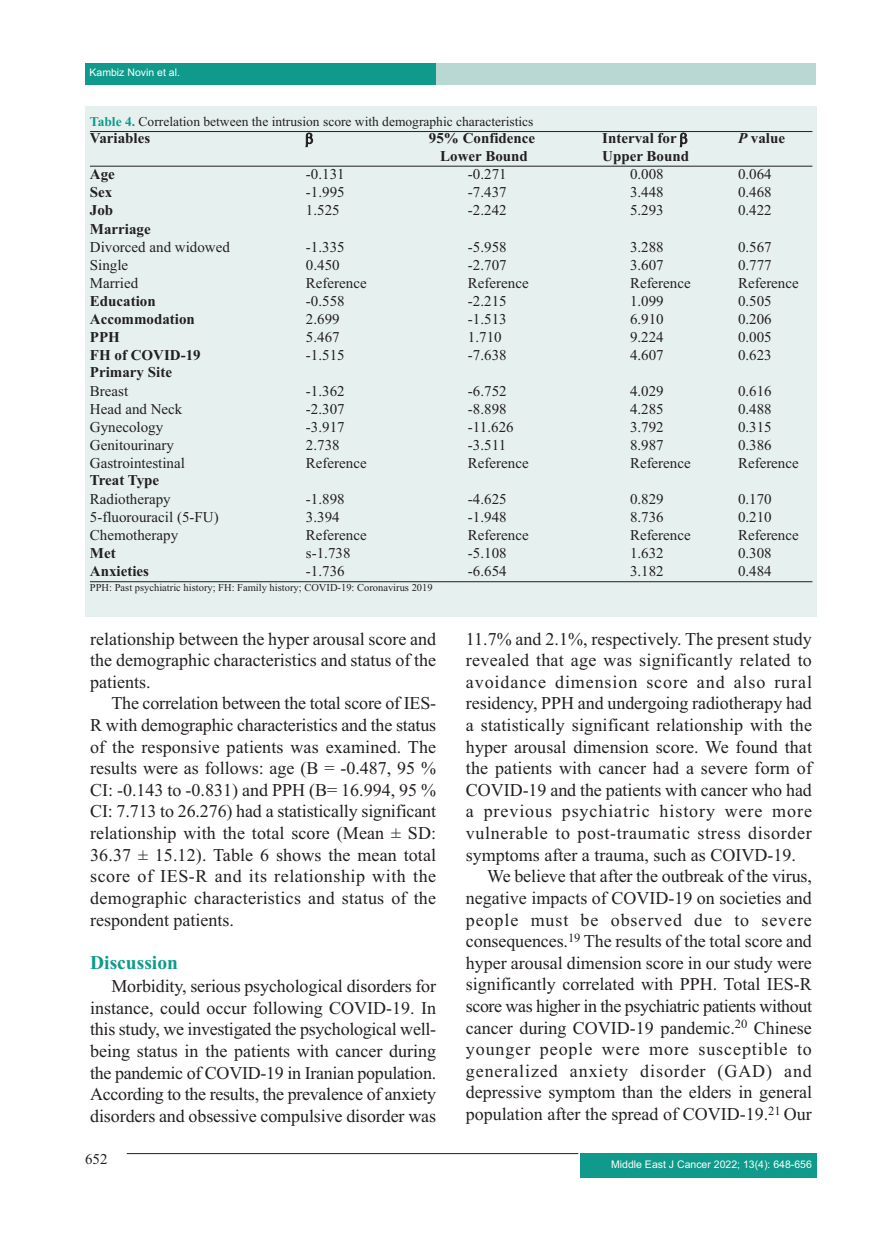
<style>
.page{position:relative;width:893px;height:1234px;background:#fff}
.page>*{position:absolute;margin:0;border:0;box-sizing:border-box;transform-origin:0 0}
.t1{font:700 19.5px "Times New Roman";color:#0f9a8c}
.t2{font:18px/21.6px "Times New Roman";color:#231f20;text-align:justify}
.t3{font:15px "Times New Roman";color:#231f20}
.t4{font:700 15px "Times New Roman";color:#231f20}
.t5{font:13.5px "Times New Roman";color:#231f20}
.t6{font:10.5px "Times New Roman";color:#231f20}
.t7{font:10.5px "Arial";color:#fff}
.s1{font-weight:700;color:#0f9a8c}
.s2{font-style:italic}
</style>
<div class="page">
<div style="left:86px;top:64px;width:730px;height:21px;background:#b9d8d4"></div>
<div style="left:85px;top:64px;width:351px;height:21px;background:#0f9a8c"></div>
<div style="left:580px;top:1153px;width:236px;height:24px;background:#0f9a8c"></div>
<hr style="left:127px;top:1152px;width:451px;height:1px;background:#231f20">
<div style="left:85px;top:106px;width:732px;height:511px;background:#e6f1ef"></div>
<hr style="left:90px;top:131px;width:722px;height:1px;background:#231f20">
<hr style="left:90px;top:166px;width:722px;height:1px;background:#231f20">
<hr style="left:90px;top:581px;width:722px;height:1px;background:#231f20">
<p class="t7" style="left:90px;top:68px;width:92px">Kambiz Novin et al.</p>
<p class="t5" style="left:90px;top:117px;width:445px"><span class="s1">Table 4.</span> Correlation between the intrusion score with demographic characteristics</p>
<p class="t4" style="left:90px;top:133px;width:62px">Variables</p>
<p class="t4" style="left:429px;top:133px;width:108px">95% Confidence</p>
<p class="t4" style="left:602px;top:133px;width:76px">Interval for</p>
<p class="t4" style="left:738px;top:133px;width:49px"><span class="s2">P</span> value</p>
<p class="t4" style="left:440px;top:151px;width:89px">Lower Bound</p>
<p class="t4" style="left:602px;top:151px;width:88px">Upper Bound</p>
<p class="t4" style="left:90px;top:169px;width:26px">Age</p>
<p class="t3" style="left:306px;top:169px;width:40px">-0.131</p>
<p class="t3" style="left:468px;top:169px;width:40px">-0.271</p>
<p class="t3" style="left:630px;top:169px;width:35px">0.008</p>
<p class="t3" style="left:738px;top:169px;width:35px">0.064</p>
<p class="t4" style="left:90px;top:187px;width:24px">Sex</p>
<p class="t3" style="left:306px;top:187px;width:40px">-1.995</p>
<p class="t3" style="left:468px;top:187px;width:40px">-7.437</p>
<p class="t3" style="left:630px;top:187px;width:35px">3.448</p>
<p class="t3" style="left:738px;top:187px;width:35px">0.468</p>
<p class="t4" style="left:90px;top:205px;width:25px">Job</p>
<p class="t3" style="left:306px;top:205px;width:35px">1.525</p>
<p class="t3" style="left:468px;top:205px;width:40px">-2.242</p>
<p class="t3" style="left:630px;top:205px;width:35px">5.293</p>
<p class="t3" style="left:738px;top:205px;width:35px">0.422</p>
<p class="t4" style="left:90px;top:223px;width:62px">Marriage</p>
<p class="t3" style="left:90px;top:241px;width:141px">Divorced and widowed</p>
<p class="t3" style="left:306px;top:241px;width:40px">-1.335</p>
<p class="t3" style="left:468px;top:241px;width:40px">-5.958</p>
<p class="t3" style="left:630px;top:241px;width:35px">3.288</p>
<p class="t3" style="left:738px;top:241px;width:35px">0.567</p>
<p class="t3" style="left:90px;top:259px;width:40px">Single</p>
<p class="t3" style="left:306px;top:259px;width:35px">0.450</p>
<p class="t3" style="left:468px;top:259px;width:40px">-2.707</p>
<p class="t3" style="left:630px;top:259px;width:35px">3.607</p>
<p class="t3" style="left:738px;top:259px;width:35px">0.777</p>
<p class="t3" style="left:90px;top:277px;width:50px">Married</p>
<p class="t3" style="left:306px;top:277px;width:62px">Reference</p>
<p class="t3" style="left:468px;top:277px;width:62px">Reference</p>
<p class="t3" style="left:630px;top:277px;width:62px">Reference</p>
<p class="t3" style="left:738px;top:277px;width:62px">Reference</p>
<p class="t4" style="left:90px;top:295px;width:67px">Education</p>
<p class="t3" style="left:306px;top:295px;width:40px">-0.558</p>
<p class="t3" style="left:468px;top:295px;width:40px">-2.215</p>
<p class="t3" style="left:630px;top:295px;width:35px">1.099</p>
<p class="t3" style="left:738px;top:295px;width:35px">0.505</p>
<p class="t4" style="left:90px;top:313px;width:106px">Accommodation</p>
<p class="t3" style="left:306px;top:313px;width:35px">2.699</p>
<p class="t3" style="left:468px;top:313px;width:40px">-1.513</p>
<p class="t3" style="left:630px;top:313px;width:35px">6.910</p>
<p class="t3" style="left:738px;top:313px;width:35px">0.206</p>
<p class="t4" style="left:90px;top:331px;width:31px">PPH</p>
<p class="t3" style="left:306px;top:331px;width:35px">5.467</p>
<p class="t3" style="left:468px;top:331px;width:35px">1.710</p>
<p class="t3" style="left:630px;top:331px;width:35px">9.224</p>
<p class="t3" style="left:738px;top:331px;width:35px">0.005</p>
<p class="t4" style="left:90px;top:349px;width:112px">FH of COVID-19</p>
<p class="t3" style="left:306px;top:349px;width:40px">-1.515</p>
<p class="t3" style="left:468px;top:349px;width:40px">-7.638</p>
<p class="t3" style="left:630px;top:349px;width:35px">4.607</p>
<p class="t3" style="left:738px;top:349px;width:35px">0.623</p>
<p class="t4" style="left:90px;top:367px;width:84px">Primary Site</p>
<p class="t3" style="left:90px;top:385px;width:40px">Breast</p>
<p class="t3" style="left:306px;top:385px;width:40px">-1.362</p>
<p class="t3" style="left:468px;top:385px;width:40px">-6.752</p>
<p class="t3" style="left:630px;top:385px;width:35px">4.029</p>
<p class="t3" style="left:738px;top:385px;width:35px">0.616</p>
<p class="t3" style="left:90px;top:403px;width:94px">Head and Neck</p>
<p class="t3" style="left:306px;top:403px;width:40px">-2.307</p>
<p class="t3" style="left:468px;top:403px;width:40px">-8.898</p>
<p class="t3" style="left:630px;top:403px;width:35px">4.285</p>
<p class="t3" style="left:738px;top:403px;width:35px">0.488</p>
<p class="t3" style="left:90px;top:421px;width:75px">Gynecology</p>
<p class="t3" style="left:306px;top:421px;width:40px">-3.917</p>
<p class="t3" style="left:468px;top:421px;width:47px">-11.626</p>
<p class="t3" style="left:630px;top:421px;width:35px">3.792</p>
<p class="t3" style="left:738px;top:421px;width:35px">0.315</p>
<p class="t3" style="left:90px;top:439px;width:86px">Genitourinary</p>
<p class="t3" style="left:306px;top:439px;width:35px">2.738</p>
<p class="t3" style="left:468px;top:439px;width:40px">-3.511</p>
<p class="t3" style="left:630px;top:439px;width:35px">8.987</p>
<p class="t3" style="left:738px;top:439px;width:35px">0.386</p>
<p class="t3" style="left:90px;top:457px;width:96px">Gastrointestinal</p>
<p class="t3" style="left:306px;top:457px;width:62px">Reference</p>
<p class="t3" style="left:468px;top:457px;width:62px">Reference</p>
<p class="t3" style="left:630px;top:457px;width:62px">Reference</p>
<p class="t3" style="left:738px;top:457px;width:62px">Reference</p>
<p class="t4" style="left:90px;top:475px;width:71px">Treat Type</p>
<p class="t3" style="left:90px;top:493px;width:82px">Radiotherapy</p>
<p class="t3" style="left:306px;top:493px;width:40px">-1.898</p>
<p class="t3" style="left:468px;top:493px;width:40px">-4.625</p>
<p class="t3" style="left:630px;top:493px;width:35px">0.829</p>
<p class="t3" style="left:738px;top:493px;width:35px">0.170</p>
<p class="t3" style="left:90px;top:511px;width:130px">5-fluorouracil (5-FU)</p>
<p class="t3" style="left:306px;top:511px;width:35px">3.394</p>
<p class="t3" style="left:468px;top:511px;width:40px">-1.948</p>
<p class="t3" style="left:630px;top:511px;width:35px">8.736</p>
<p class="t3" style="left:738px;top:511px;width:35px">0.210</p>
<p class="t3" style="left:90px;top:529px;width:90px">Chemotherapy</p>
<p class="t3" style="left:306px;top:529px;width:62px">Reference</p>
<p class="t3" style="left:468px;top:529px;width:62px">Reference</p>
<p class="t3" style="left:630px;top:529px;width:62px">Reference</p>
<p class="t3" style="left:738px;top:529px;width:62px">Reference</p>
<p class="t4" style="left:90px;top:547px;width:27px">Met</p>
<p class="t3" style="left:306px;top:547px;width:46px">s-1.738</p>
<p class="t3" style="left:468px;top:547px;width:40px">-5.108</p>
<p class="t3" style="left:630px;top:547px;width:35px">1.632</p>
<p class="t3" style="left:738px;top:547px;width:35px">0.308</p>
<p class="t4" style="left:90px;top:565px;width:61px">Anxieties</p>
<p class="t3" style="left:306px;top:565px;width:40px">-1.736</p>
<p class="t3" style="left:468px;top:565px;width:40px">-6.654</p>
<p class="t3" style="left:630px;top:565px;width:35px">3.182</p>
<p class="t3" style="left:738px;top:565px;width:35px">0.484</p>
<p class="t6" style="left:90px;top:583px;width:344px">PPH: Past psychiatric history; FH: Family history; COVID-19: Coronavirus 2019</p>
<p class="t2" style="left:90px;top:629px;width:348px">relationship between the hyper arousal score and the demographic characteristics and status of the patients.</p>
<p class="t2" style="left:90px;top:694px;width:348px;text-indent:21px">The correlation between the total score of IES-R with demographic characteristics and the status of the responsive patients was examined. The results were as follows: age (B = -0.487, 95 % CI: -0.143 to -0.831) and PPH (B= 16.994, 95 % CI: 7.713 to 26.276) had a statistically significant relationship with the total score (Mean ± SD:<br>36.37 ± 15.12). Table 6 shows the mean total score of IES-R and its relationship with the demographic characteristics and status of the respondent patients.</p>
<p class="t1" style="left:90px;top:956px;width:89px">Discussion</p>
<p class="t2" style="left:90px;top:976px;width:348px;text-indent:21px">Morbidity, serious psychological disorders for instance, could occur following COVID-19. In this study, we investigated the psychological well&shy;being status in the patients with cancer during the pandemic of COVID-19 in Iranian population.<br>According to the results, the prevalence of anxiety disorders and obsessive compulsive disorder was</p>
<p class="t3" style="left:85px;top:1152px;width:24px">652</p>
<p class="t2" style="left:466px;top:629px;width:348px">11.7% and 2.1%, respectively. The present study revealed that age was significantly related to avoidance dimension score and also rural residency, PPH and undergoing radiotherapy had a statistically significant relationship with the hyper arousal dimension score. We found that the patients with cancer had a severe form of COVID-19 and the patients with cancer who had a previous psychiatric history were more vulnerable to post-traumatic stress disorder symptoms after a trauma, such as COIVD-19.</p>
<p class="t2" style="left:466px;top:867px;width:348px;text-indent:21px">We believe that after the outbreak of the virus, negative impacts of COVID-19 on societies and people must be observed due to severe consequences.<sup>19</sup> The results of the total score and hyper arousal dimension score in our study were significantly correlated with PPH. Total IES-R score was higher in the psychiatric patients without cancer during COVID-19 pandemic.<sup>20</sup> Chinese younger people were more susceptible to generalized anxiety disorder (GAD) and depressive symptom than the elders in general population after the spread of COVID-19.<sup>21</sup> Our</p>
<p class="t7" style="left:611px;top:1160px;width:202px">Middle East J Cancer 2022; 13(4): 648-656</p>
</div>
